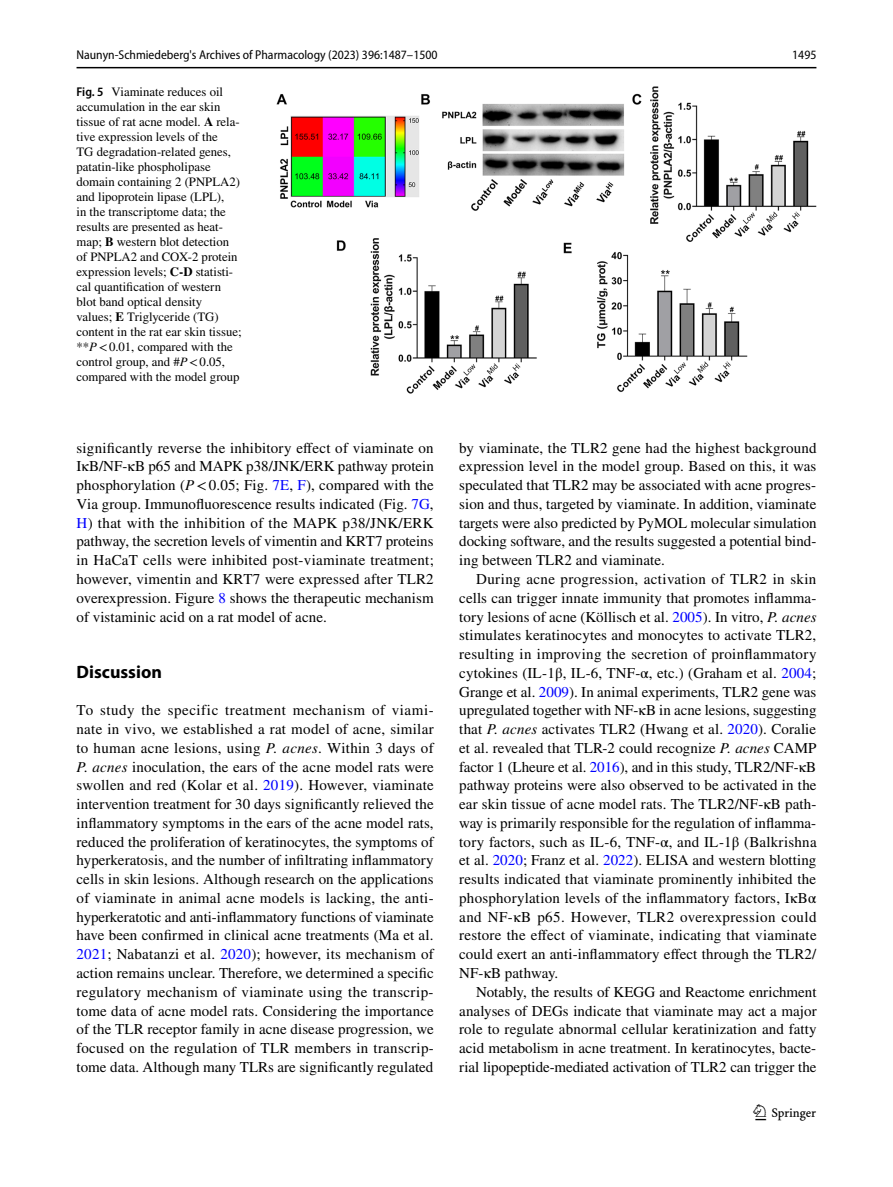
<style>
.page{position:relative;width:893px;height:1187px;background:#fff}
.page>*{position:absolute;margin:0;border:0;box-sizing:border-box;transform-origin:0 0}
.t1{font:22.5px "Springnew Regular 3";color:#000}
.t2{font:700 18px "Myriad Pro";color:#000}
.t3{font:15px/18.8px "STIX";letter-spacing:.005em;color:#000;text-align:justify}
.t4{font:12.75px/15px "STIX";color:#000}
.t5{font:semi-condensed 12.75px "Myriad Pro";color:#000}
.s1{font-family:"Myriad Pro";font-weight:600;font-stretch:semi-condensed}
.s2{font-weight:700}
.s3{font-style:italic}
.s4{color:#00f}
</style>
<div class="page">
<hr style="left:77px;top:67px;width:739px;height:1px;background:#000">
<img style="left:276px;top:87px;width:540px;height:306px">
<p class="t5" style="left:77px;top:48px;width:362px">Naunyn-Schmiedeberg's Archives of Pharmacology (2023) 396:1487–1500</p>
<p class="t5" style="left:792px;top:48px;width:26px">1495</p>
<p class="t4" style="left:77px;top:85px;width:167px"><span class="s1">Fig. 5</span> Viaminate reduces oil accumulation in the ear skin tissue of rat acne model. <span class="s2">A</span> rela&shy;tive expression levels of the<br>TG degradation-related genes, patatin-like phospholipase domain containing 2 (PNPLA2) and lipoprotein lipase (LPL),<br>in the transcriptome data; the results are presented as heat&shy;map; <span class="s2">B</span> western blot detection of PNPLA2 and COX-2 protein expression levels; <span class="s2">C-D</span> statisti&shy;cal quantification of western blot band optical density<br>values; <span class="s2">E</span> Triglyceride (TG) content in the rat ear skin tissue; **<span class="s3">P</span>&lt;0.01, compared with the control group, and #<span class="s3">P</span>&lt;0.05, compared with the model group</p>
<p class="t3" style="left:77px;top:439px;width:359px">significantly reverse the inhibitory effect of viaminate on IκB/NF-κB p65 and MAPK p38/JNK/ERK pathway protein phosphorylation (<span class="s3">P</span>&lt;0.05; Fig. <span class="s4">7E</span>, <span class="s4">F</span>), compared with the Via group. Immunofluorescence results indicated (Fig. <span class="s4">7G</span>, <span class="s4">H</span>) that with the inhibition of the MAPK p38/JNK/ERK pathway, the secretion levels of vimentin and KRT7 proteins in HaCaT cells were inhibited post-viaminate treatment; however, vimentin and KRT7 were expressed after TLR2 overexpression. Figure <span class="s4">8</span> shows the therapeutic mechanism of vistaminic acid on a rat model of acne.</p>
<p class="t2" style="left:77px;top:660px;width:87px">Discussion</p>
<p class="t3" style="left:77px;top:702px;width:359px">To study the specific treatment mechanism of viami&shy;nate in vivo, we established a rat model of acne, similar to human acne lesions, using <span class="s3">P. acnes</span>. Within 3 days of <span class="s3">P. acnes</span> inoculation, the ears of the acne model rats were swollen and red (Kolar et al. <span class="s4">2019</span>). However, viaminate intervention treatment for 30 days significantly relieved the inflammatory symptoms in the ears of the acne model rats, reduced the proliferation of keratinocytes, the symptoms of hyperkeratosis, and the number of infiltrating inflammatory cells in skin lesions. Although research on the applications of viaminate in animal acne models is lacking, the anti&shy;hyperkeratotic and anti-inflammatory functions of viaminate have been confirmed in clinical acne treatments (Ma et al.<br><span class="s4">2021</span>; Nabatanzi et al. <span class="s4">2020</span>); however, its mechanism of action remains unclear. Therefore, we determined a specific regulatory mechanism of viaminate using the transcrip&shy;tome data of acne model rats. Considering the importance of the TLR receptor family in acne disease progression, we focused on the regulation of TLR members in transcrip&shy;tome data. Although many TLRs are significantly regulated</p>
<p class="t3" style="left:459px;top:439px;width:359px">by viaminate, the TLR2 gene had the highest background expression level in the model group. Based on this, it was speculated that TLR2 may be associated with acne progres&shy;sion and thus, targeted by viaminate. In addition, viaminate targets were also predicted by PyMOL molecular simulation docking software, and the results suggested a potential bind&shy;ing between TLR2 and viaminate.</p>
<p class="t3" style="left:459px;top:570px;width:359px;text-indent:17px">During acne progression, activation of TLR2 in skin cells can trigger innate immunity that promotes inflamma&shy;tory lesions of acne (Köllisch et al. <span class="s4">2005</span>). In vitro, <span class="s3">P. acnes </span>stimulates keratinocytes and monocytes to activate TLR2, resulting in improving the secretion of proinflammatory cytokines (IL-1β, IL-6, TNF-α, etc.) (Graham et al. <span class="s4">2004</span>; Grange et al. <span class="s4">2009</span>). In animal experiments, TLR2 gene was upregulated together with NF-κB in acne lesions, suggesting that <span class="s3">P. acnes</span> activates TLR2 (Hwang et al. <span class="s4">2020</span>). Coralie et al. revealed that TLR-2 could recognize <span class="s3">P. acnes</span> CAMP factor 1 (Lheure et al. <span class="s4">2016</span>), and in this study, TLR2/NF-κB pathway proteins were also observed to be activated in the ear skin tissue of acne model rats. The TLR2/NF-κB path&shy;way is primarily responsible for the regulation of inflamma&shy;tory factors, such as IL-6, TNF-α, and IL-1β (Balkrishna et al. <span class="s4">2020</span>; Franz et al. <span class="s4">2022</span>). ELISA and western blotting results indicated that viaminate prominently inhibited the phosphorylation levels of the inflammatory factors, IκBα and NF-κB p65. However, TLR2 overexpression could restore the effect of viaminate, indicating that viaminate could exert an anti-inflammatory effect through the TLR2/ NF-κB pathway.</p>
<p class="t3" style="left:459px;top:983px;width:359px;text-indent:17px">Notably, the results of KEGG and Reactome enrichment analyses of DEGs indicate that viaminate may act a major role to regulate abnormal cellular keratinization and fatty acid metabolism in acne treatment. In keratinocytes, bacte&shy;rial lipopeptide-mediated activation of TLR2 can trigger the</p>
<h1 class="t1" style="left:755px;top:1104px;width:62px">1 3</h1>
</div>
